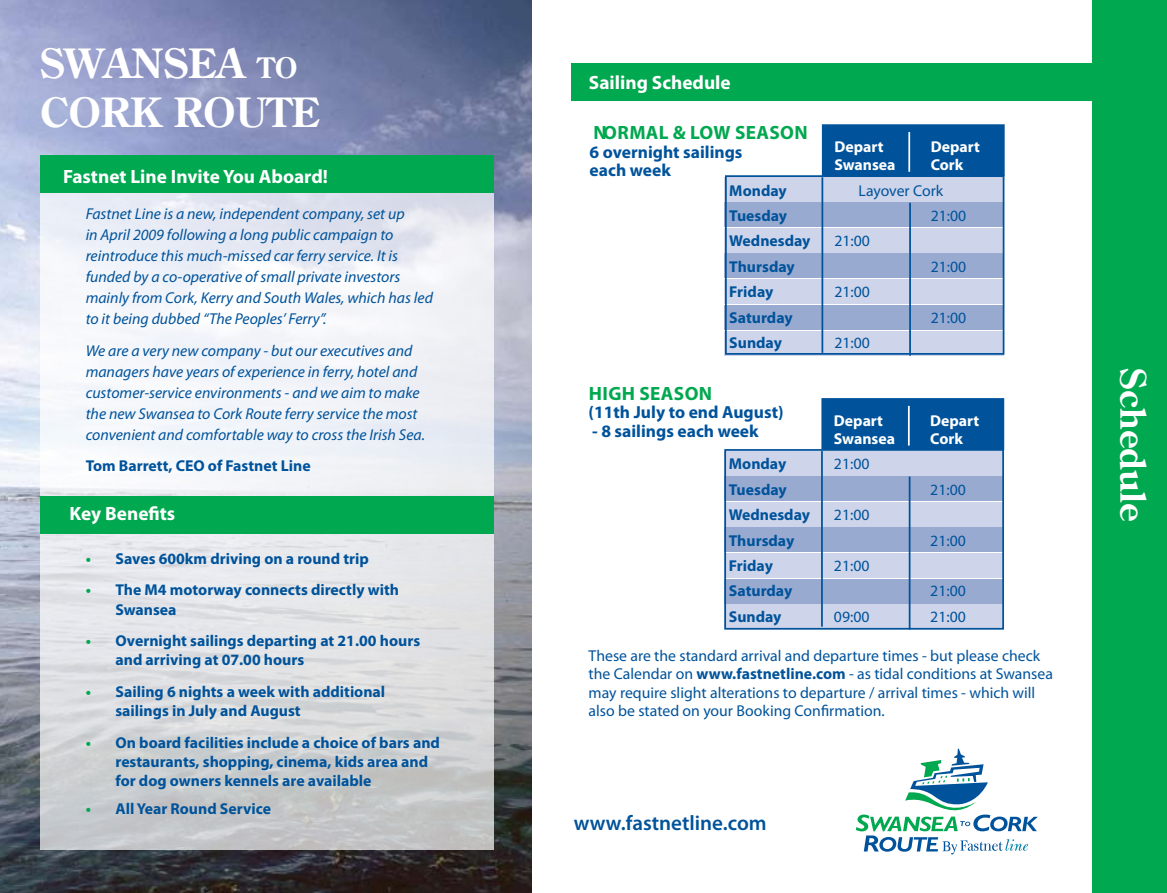
<style>
.page{position:relative;width:1167px;height:893px;background:#fff}
.page>*{position:absolute;margin:0;border:0;box-sizing:border-box;transform-origin:0 0}
.t1{font:700 40.25px/48.3px "Century Old Style Std";color:#fff}
.t2{font:700 35px "Century Old Style Std";color:#fff}
.t3{font:600 21px "Myriad Pro";color:#00539b}
.t4{font:700 19.25px "Myriad Pro";color:#fff}
.t5{font:700 19.25px "Myriad Pro";letter-spacing:.02em;color:#00a84f}
.t6{font:700 17.5px/18.4px "Myriad Pro";color:#00539b}
.t7{font:italic 15.75px/21px "Myriad Pro";color:#00539b}
.t8{font:700 15.75px/19.2px "Myriad Pro";color:#00539b}
.t9{font:15.75px/18.4px "Myriad Pro";color:#00539b}
.t10{font:700 15.75px "Myriad Pro";color:#fff}
.s1{font-size:28.18px}
.s2{color:#00a84f}
.s3{font-weight:700}
</style>
<div class="page">
<img style="left:0;top:0;width:531px;height:893px">
<svg style="left:855px;top:748px;width:182px;height:106px"></svg>
<div style="left:1091px;top:0;width:75px;height:893px;background:#00a84f"></div>
<div style="left:571px;top:63px;width:521px;height:38px;background:#00a84f"></div>
<svg style="left:40px;top:193px;width:453px;height:656px"></svg>
<div style="left:40px;top:155px;width:453px;height:38px;background:#00a84f"></div>
<div style="left:40px;top:496px;width:453px;height:38px;background:#00a84f"></div>
<div style="left:822px;top:125px;width:181px;height:50px;background:#00539b"></div>
<div style="left:821px;top:124px;width:183px;height:52px;border:2px solid #00539b"></div>
<div style="left:724px;top:177px;width:279px;height:24px;background:#ced4e9"></div>
<div style="left:724px;top:202px;width:279px;height:25px;background:#99aad1"></div>
<div style="left:724px;top:228px;width:279px;height:24px;background:#ced4e9"></div>
<div style="left:724px;top:253px;width:279px;height:25px;background:#99aad1"></div>
<div style="left:724px;top:280px;width:279px;height:24px;background:#ced4e9"></div>
<div style="left:724px;top:305px;width:279px;height:24px;background:#99aad1"></div>
<div style="left:724px;top:331px;width:279px;height:24px;background:#ced4e9"></div>
<hr style="left:908px;top:203px;width:2px;height:153px;background:#00539b">
<hr style="left:908px;top:132px;width:1px;height:40px;background:#fff">
<div style="left:724px;top:175px;width:280px;height:180px;border:2px solid #00539b"></div>
<hr style="left:821px;top:177px;width:2px;height:176px;background:#00539b">
<div style="left:822px;top:399px;width:181px;height:50px;background:#00539b"></div>
<div style="left:821px;top:398px;width:182px;height:52px;border:2px solid #00539b"></div>
<div style="left:724px;top:451px;width:279px;height:24px;background:#ced4e9"></div>
<div style="left:724px;top:476px;width:279px;height:24px;background:#99aad1"></div>
<div style="left:724px;top:502px;width:279px;height:24px;background:#ced4e9"></div>
<div style="left:724px;top:527px;width:279px;height:25px;background:#99aad1"></div>
<div style="left:724px;top:554px;width:279px;height:24px;background:#ced4e9"></div>
<div style="left:724px;top:579px;width:279px;height:24px;background:#99aad1"></div>
<div style="left:724px;top:605px;width:279px;height:24px;background:#ced4e9"></div>
<hr style="left:908px;top:476px;width:2px;height:153px;background:#00539b">
<hr style="left:907px;top:406px;width:2px;height:40px;background:#fff">
<hr style="left:820px;top:451px;width:2px;height:176px;background:#00539b">
<div style="left:724px;top:449px;width:279px;height:181px;border:2px solid #00539b"></div>
<h1 class="t1" style="left:40px;top:39px;width:281px">SWANSEA <span class="s1">TO<br></span>CORK ROUTE</h1>
<p class="t4" style="left:63px;top:164px;width:266px">Fastnet Line Invite You Aboard!</p>
<p class="t7" style="left:86px;top:203px;width:349px">Fastnet Line is a new, independent company, set up<br>in April 2009 following a long public campaign to reintroduce this much-missed car ferry service. It is funded by a co-operative of small private investors mainly from Cork, Kerry and South Wales, which has led to it being dubbed “The Peoples’ Ferry”.</p>
<p class="t7" style="left:86px;top:340px;width:341px">We are a very new company - but our executives and managers have years of experience in ferry, hotel and customer-service environments - and we aim to make the new Swansea to Cork Route ferry service the most convenient and comfortable way to cross the Irish Sea.</p>
<p class="t8" style="left:86px;top:456px;width:226px">Tom Barrett, CEO of Fastnet Line</p>
<p class="t4" style="left:70px;top:501px;width:107px">Key Benefits</p>
<p class="t8" style="left:86px;top:548px;width:284px"><span class="s2">•</span> Saves 600km driving on a round trip</p>
<p class="t8" style="left:115px;top:580px;width:285px;text-indent:-30px"><span class="s2">•</span> The M4 motorway connects directly with<br>Swansea</p>
<p class="t8" style="left:115px;top:631px;width:306px;text-indent:-30px"><span class="s2">•</span> Overnight sailings departing at 21.00 hours and arriving at 07.00 hours</p>
<p class="t8" style="left:115px;top:681px;width:271px;text-indent:-30px"><span class="s2">•</span> Sailing 6 nights a week with additional sailings in July and August</p>
<p class="t8" style="left:115px;top:732px;width:326px;text-indent:-30px"><span class="s2">•</span> On board facilities include a choice of bars and restaurants, shopping, cinema, kids area and for dog owners kennels are available</p>
<p class="t8" style="left:86px;top:799px;width:187px"><span class="s2">•</span> All Year Round Service</p>
<p class="t4" style="left:588px;top:70px;width:143px">Sailing Schedule</p>
<p class="t5" style="left:593px;top:120px;width:24px">Normal</p>
<p class="t5" style="left:672px;top:120px;width:86px">&amp; Low Season</p>
<p class="t6" style="left:589px;top:142px;width:154px">6 overnight sailings each week</p>
<p class="t10" style="left:834px;top:136px;width:51px">Depart</p>
<p class="t10" style="left:930px;top:136px;width:51px">Depart</p>
<p class="t10" style="left:834px;top:155px;width:63px">Swansea</p>
<p class="t10" style="left:930px;top:155px;width:34px">Cork</p>
<p class="t8" style="left:729px;top:180px;width:59px">Monday</p>
<p class="t9" style="left:858px;top:181px;width:86px">Layover Cork</p>
<p class="t8" style="left:729px;top:206px;width:59px">Tuesday</p>
<p class="t9" style="left:930px;top:206px;width:37px">21:00</p>
<p class="t8" style="left:729px;top:231px;width:83px">Wednesday</p>
<p class="t9" style="left:834px;top:232px;width:37px">21:00</p>
<p class="t8" style="left:729px;top:256px;width:67px">Thursday</p>
<p class="t9" style="left:930px;top:257px;width:37px">21:00</p>
<p class="t8" style="left:729px;top:282px;width:46px">Friday</p>
<p class="t9" style="left:834px;top:282px;width:37px">21:00</p>
<p class="t8" style="left:729px;top:307px;width:65px">Saturday</p>
<p class="t9" style="left:930px;top:308px;width:37px">21:00</p>
<p class="t8" style="left:729px;top:332px;width:54px">Sunday</p>
<p class="t9" style="left:834px;top:333px;width:37px">21:00</p>
<p class="t5" style="left:588px;top:381px;width:75px">High Season</p>
<p class="t6" style="left:588px;top:402px;width:196px">(11th July to end August)</p>
<p class="t6" style="left:592px;top:421px;width:168px">- 8 sailings each week</p>
<p class="t10" style="left:833px;top:410px;width:51px">Depart</p>
<p class="t10" style="left:930px;top:410px;width:51px">Depart</p>
<p class="t10" style="left:833px;top:428px;width:63px">Swansea</p>
<p class="t10" style="left:930px;top:428px;width:34px">Cork</p>
<p class="t8" style="left:728px;top:454px;width:59px">Monday</p>
<p class="t9" style="left:833px;top:455px;width:37px">21:00</p>
<p class="t8" style="left:728px;top:479px;width:59px">Tuesday</p>
<p class="t9" style="left:930px;top:480px;width:37px">21:00</p>
<p class="t8" style="left:728px;top:505px;width:83px">Wednesday</p>
<p class="t9" style="left:833px;top:505px;width:37px">21:00</p>
<p class="t8" style="left:728px;top:530px;width:67px">Thursday</p>
<p class="t9" style="left:930px;top:531px;width:37px">21:00</p>
<p class="t8" style="left:728px;top:555px;width:46px">Friday</p>
<p class="t9" style="left:833px;top:556px;width:37px">21:00</p>
<p class="t8" style="left:728px;top:581px;width:65px">Saturday</p>
<p class="t9" style="left:930px;top:582px;width:37px">21:00</p>
<p class="t8" style="left:728px;top:606px;width:54px">Sunday</p>
<p class="t9" style="left:833px;top:607px;width:37px">09:00</p>
<p class="t9" style="left:930px;top:607px;width:37px">21:00</p>
<p class="t9" style="left:588px;top:646px;width:466px">These are the standard arrival and departure times - but please check the Calendar on <span class="s3">www.fastnetline.com</span> - as tidal conditions at Swansea may require slight alterations to departure / arrival times - which will also be stated on your Booking Confirmation.</p>
<h3 class="t3" style="left:573px;top:810px;width:194px">www.fastnetline.com</h3>
<h2 class="t2" style="left:1155px;top:368px;width:155px;rotate:90deg">SCHEDULE</h2>
</div>
